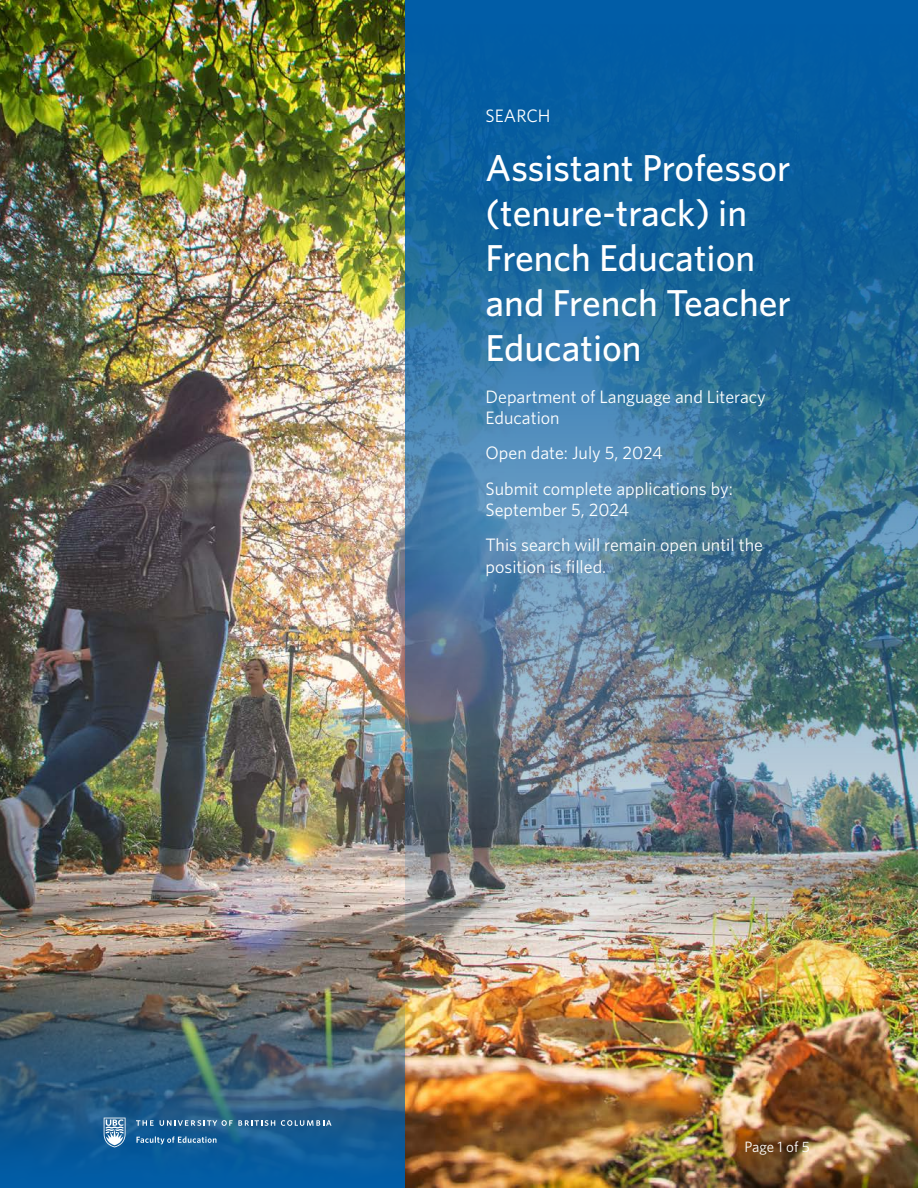
<style>
.page{position:relative;width:918px;height:1188px;background:#fff}
.page>*{position:absolute;margin:0;border:0;box-sizing:border-box;transform-origin:0 0}
.Header_One_in_White{font:500 37.5px/45px "Whitney";color:#fff}
.t1{font:18px/21.6px "Whitney";color:#fff}
.t2{font:15px "Whitney";letter-spacing:-.005em;color:#fff}
</style>
<div class="page">
<img style="left:0;top:0;width:918px;height:1188px">
<img style="left:405px;top:0;width:513px;height:987px">
<img style="left:0;top:987px;width:405px;height:201px">
<svg style="left:104px;top:1118px;width:22px;height:29px"></svg>
<svg style="left:136px;top:1120px;width:18px;height:6px"></svg>
<svg style="left:160px;top:1120px;width:115px;height:6px"></svg>
<svg style="left:281px;top:1120px;width:51px;height:6px"></svg>
<svg style="left:136px;top:1136px;width:80px;height:8px"></svg>
<p class="t1" style="left:486px;top:105px;width:66px">SEARCH</p>
<p class="Header_One_in_White" style="left:486px;top:145px;width:307px">Assistant Professor (tenure-track) in<br>French Education and French Teacher<br>Education</p>
<p class="t1" style="left:486px;top:385px;width:282px">Department of Language and Literacy<br>Education</p>
<p class="t1" style="left:486px;top:442px;width:179px">Open date: July 5, 2024</p>
<p class="t1" style="left:486px;top:477px;width:249px">Submit complete applications by:<br>September 5, 2024</p>
<p class="t1" style="left:486px;top:534px;width:279px">This search will remain open until the position is filled.</p>
<p class="t2" style="left:745px;top:1137px;width:67px">Page 1 of 5</p>
</div>
